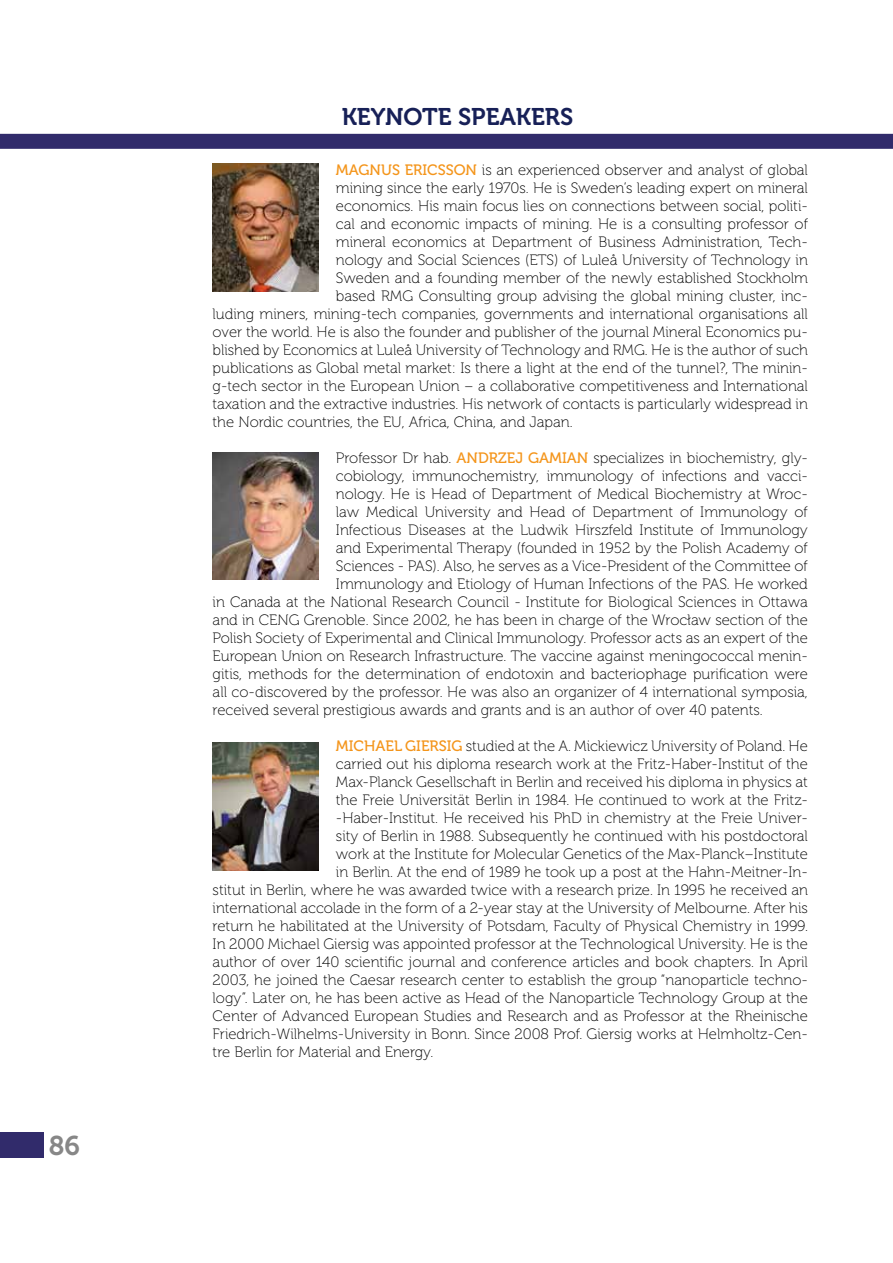
<style>
.page{position:relative;width:893px;height:1263px;background:#fff}
.page>*{position:absolute;margin:0;border:0;box-sizing:border-box;transform-origin:0 0}
.t1{font:27px "Museo 700";color:#878787}
.t2{font:24px "Museo 700";color:#172057}
.t3{font:15px "Museo 100";color:#000}
.s1{font-family:"Museo 500";color:#f4951b}
</style>
<div class="page">
<div style="left:0;top:1132px;width:43px;height:25px;background:#312b6b"></div>
<div style="left:0;top:134px;width:893px;height:15px;background:#312b6b"></div>
<img style="left:213px;top:164px;width:106px;height:127px">
<img style="left:213px;top:452px;width:106px;height:128px">
<img style="left:213px;top:742px;width:106px;height:128px">
<h1 class="t1" style="left:49px;top:1131px;width:33px">86</h1>
<h2 class="t2" style="left:342px;top:104px;width:233px">KEYNOTE SPEAKERS</h2>
<p class="t3" style="left:336px;top:162px;width:473px"><span class="s1">MAGNUS ERICSSON</span> is an experienced observer and analyst of global</p>
<p class="t3" style="left:336px;top:180px;width:474px">mining since the early 1970s. He is Sweden’s leading expert on mineral</p>
<p class="t3" style="left:336px;top:198px;width:473px">economics. His main focus lies on connections between social, politi-</p>
<p class="t3" style="left:336px;top:216px;width:474px">cal and economic impacts of mining. He is a consulting professor of</p>
<p class="t3" style="left:336px;top:234px;width:473px">mineral economics at Department of Business Administration, Tech-</p>
<p class="t3" style="left:336px;top:252px;width:474px">nology and Social Sciences (ETS) of Luleå University of Technology in</p>
<p class="t3" style="left:336px;top:270px;width:473px">Sweden and a founding member of the newly established Stockholm</p>
<p class="t3" style="left:336px;top:288px;width:473px">based RMG Consulting group advising the global mining cluster, inc-</p>
<p class="t3" style="left:213px;top:306px;width:597px">luding miners, mining-tech companies, governments and international organisations all</p>
<p class="t3" style="left:213px;top:324px;width:597px">over the world. He is also the founder and publisher of the journal Mineral Economics pu-</p>
<p class="t3" style="left:213px;top:342px;width:597px">blished by Economics at Luleå University of Technology and RMG. He is the author of such</p>
<p class="t3" style="left:213px;top:360px;width:597px">publications as Global metal market: Is there a light at the end of the tunnel?, The minin-</p>
<p class="t3" style="left:213px;top:378px;width:597px">g-tech sector in the European Union – a collaborative competitiveness and International</p>
<p class="t3" style="left:213px;top:396px;width:597px">taxation and the extractive industries. His network of contacts is particularly widespread in</p>
<p class="t3" style="left:213px;top:414px;width:361px">the Nordic countries, the EU, Africa, China, and Japan.</p>
<p class="t3" style="left:336px;top:450px;width:473px">Professor Dr hab. <span class="s1">ANDRZEJ GAMIAN</span> specializes in biochemistry, gly-</p>
<p class="t3" style="left:336px;top:468px;width:473px">cobiology, immunochemistry, immunology of infections and vacci-</p>
<p class="t3" style="left:336px;top:486px;width:473px">nology. He is Head of Department of Medical Biochemistry at Wroc-</p>
<p class="t3" style="left:336px;top:504px;width:473px">law Medical University and Head of Department of Immunology of</p>
<p class="t3" style="left:336px;top:522px;width:473px">Infectious Diseases at the Ludwik Hirszfeld Institute of Immunology</p>
<p class="t3" style="left:336px;top:540px;width:473px">and Experimental Therapy (founded in 1952 by the Polish Academy of</p>
<p class="t3" style="left:336px;top:558px;width:473px">Sciences - PAS). Also, he serves as a Vice-President of the Committee of</p>
<p class="t3" style="left:336px;top:576px;width:473px">Immunology and Etiology of Human Infections of the PAS. He worked</p>
<p class="t3" style="left:213px;top:594px;width:597px">in Canada at the National Research Council - Institute for Biological Sciences in Ottawa</p>
<p class="t3" style="left:213px;top:612px;width:597px">and in CENG Grenoble. Since 2002, he has been in charge of the Wrocław section of the</p>
<p class="t3" style="left:213px;top:630px;width:597px">Polish Society of Experimental and Clinical Immunology. Professor acts as an expert of the</p>
<p class="t3" style="left:213px;top:648px;width:597px">European Union on Research Infrastructure. The vaccine against meningococcal menin-</p>
<p class="t3" style="left:213px;top:666px;width:597px">gitis, methods for the determination of endotoxin and bacteriophage purification were</p>
<p class="t3" style="left:213px;top:684px;width:597px">all co-discovered by the professor. He was also an organizer of 4 international symposia,</p>
<p class="t3" style="left:213px;top:702px;width:552px">received several prestigious awards and grants and is an author of over 40 patents.</p>
<p class="t3" style="left:336px;top:738px;width:473px"><span class="s1">MICHAEL GIERSIG</span> studied at the A. Mickiewicz University of Poland. He</p>
<p class="t3" style="left:336px;top:756px;width:473px">carried out his diploma research work at the Fritz-Haber-Institut of the</p>
<p class="t3" style="left:336px;top:774px;width:473px">Max-Planck Gesellschaft in Berlin and received his diploma in physics at</p>
<p class="t3" style="left:336px;top:792px;width:473px">the Freie Universität Berlin in 1984. He continued to work at the Fritz-</p>
<p class="t3" style="left:336px;top:810px;width:473px">-Haber-Institut. He received his PhD in chemistry at the Freie Univer-</p>
<p class="t3" style="left:336px;top:828px;width:474px">sity of Berlin in 1988. Subsequently he continued with his postdoctoral</p>
<p class="t3" style="left:336px;top:846px;width:474px">work at the Institute for Molecular Genetics of the Max-Planck–Institute</p>
<p class="t3" style="left:336px;top:864px;width:474px">in Berlin. At the end of 1989 he took up a post at the Hahn-Meitner-In-</p>
<p class="t3" style="left:213px;top:882px;width:597px">stitut in Berlin, where he was awarded twice with a research prize. In 1995 he received an</p>
<p class="t3" style="left:213px;top:900px;width:597px">international accolade in the form of a 2-year stay at the University of Melbourne. After his</p>
<p class="t3" style="left:213px;top:918px;width:597px">return he habilitated at the University of Potsdam, Faculty of Physical Chemistry in 1999.</p>
<p class="t3" style="left:213px;top:936px;width:597px">In 2000 Michael Giersig was appointed professor at the Technological University. He is the</p>
<p class="t3" style="left:213px;top:954px;width:597px">author of over 140 scientific journal and conference articles and book chapters. In April</p>
<p class="t3" style="left:213px;top:972px;width:597px">2003, he joined the Caesar research center to establish the group “nanoparticle techno-</p>
<p class="t3" style="left:213px;top:990px;width:597px">logy”. Later on, he has been active as Head of the Nanoparticle Technology Group at the</p>
<p class="t3" style="left:213px;top:1008px;width:597px">Center of Advanced European Studies and Research and as Professor at the Rheinische</p>
<p class="t3" style="left:213px;top:1026px;width:597px">Friedrich-Wilhelms-University in Bonn. Since 2008 Prof. Giersig works at Helmholtz-Cen-</p>
<p class="t3" style="left:213px;top:1044px;width:222px">tre Berlin for Material and Energy.</p>
</div>
